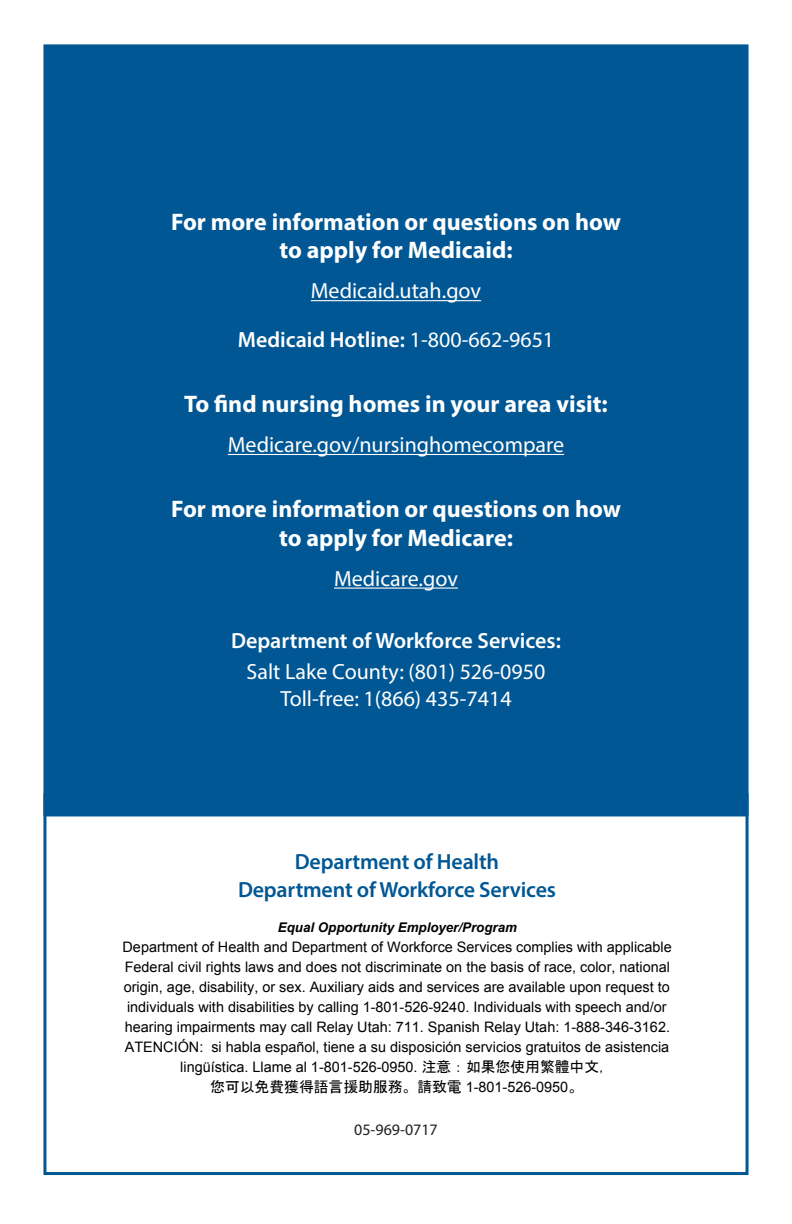
<style>
.page{position:relative;width:792px;height:1224px;background:#fff}
.page>*{position:absolute;margin:0;border:0;box-sizing:border-box;transform-origin:0 0}
.t1{font:700 24px/28.8px "Myriad Pro";color:#fff;text-align:center}
.t2{font:22px "Myriad Pro";color:#fff}
.t3{font:600 22px "Myriad Pro";color:#fff}
.t4{font:600 22px "Myriad Pro";letter-spacing:-.01em;color:#005794}
.t5{font:16px "Myriad Pro";color:#231f20}
.t6{font:14.8px "MS Gothic";color:#000}
.t7{font:14.4px/20px "Arial";color:#000;text-align:center}
.t8{font:italic 700 13.4px "Arial";color:#000}
.s1{font-weight:400}
.s2{font-family:"MS Gothic";font-size:14.8px}
.s3{font-family:"Arial";font-size:14.4px}
</style>
<div class="page">
<div style="left:43px;top:793px;width:706px;height:382px;background:#fff;border:3px solid #005794"></div>
<div style="left:43px;top:44px;width:706px;height:772px;background:#005794;border:2px solid #005794"></div>
<hr style="left:311px;top:300px;width:170px;height:1px;background:#fff">
<hr style="left:228px;top:454px;width:336px;height:1px;background:#fff">
<hr style="left:334px;top:588px;width:124px;height:1px;background:#fff">
<p class="t1" style="left:171px;top:206px;width:451px">For more information or questions on how to apply for Medicaid:</p>
<p class="t2" style="left:311px;top:278px;width:172px">Medicaid.utah.gov</p>
<p class="t3" style="left:238px;top:326px;width:318px">Medicaid Hotline: <span class="s1">1-800-662-9651</span></p>
<p class="t1" style="left:184px;top:389px;width:425px">To find nursing homes in your area visit:</p>
<p class="t2" style="left:228px;top:431px;width:338px">Medicare.gov/nursinghomecompare</p>
<p class="t1" style="left:171px;top:494px;width:451px">For more information or questions on how to apply for Medicare:</p>
<p class="t2" style="left:334px;top:565px;width:125px">Medicare.gov</p>
<p class="t3" style="left:231px;top:627px;width:331px">Department of Workforce Services:</p>
<p class="t2" style="left:247px;top:658px;width:300px">Salt Lake County: (801) 526-0950</p>
<p class="t2" style="left:280px;top:685px;width:233px">Toll-free: 1(866) 435-7414</p>
<p class="t4" style="left:295px;top:848px;width:206px">Department of Health</p>
<p class="t4" style="left:238px;top:876px;width:319px">Department of Workforce Services</p>
<p class="t8" style="left:278px;top:918px;width:241px">Equal Opportunity Employer/Program</p>
<p class="t7" style="left:123px;top:937px;width:551px">Department of Health and Department of Workforce Services complies with applicable Federal civil rights laws and does not discriminate on the basis of race, color, national origin, age, disability, or sex. Auxiliary aids and services are available upon request to individuals with disabilities by calling 1-801-526-9240. Individuals with speech and/or hearing impairments may call Relay Utah: 711. Spanish Relay Utah: 1-888-346-3162.<br>ATENCIÓN: si habla español, tiene a su disposición servicios gratuitos de asistencia lingüística. Llame al 1-801-526-0950. <span class="s2">注意：如果您使用繁體中文，</span></p>
<p class="t6" style="left:210px;top:1079px;width:374px">您可以免費獲得語言援助服務。請致電 <span class="s3">1-801-526-0950</span>。</p>
<p class="t5" style="left:354px;top:1119px;width:85px">05-969-0717</p>
</div>
